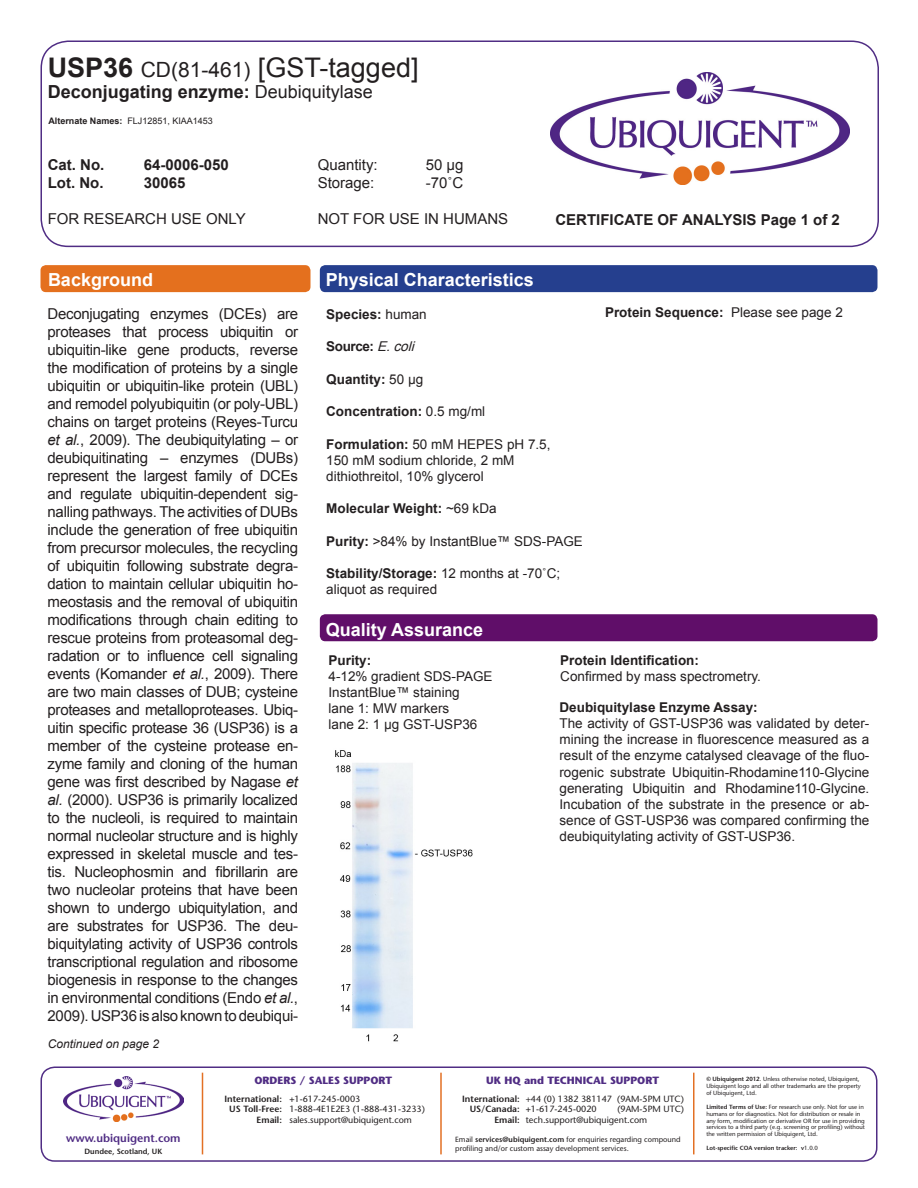
<style>
.page{position:relative;width:918px;height:1188px;background:#fff}
.page>*{position:absolute;margin:0;border:0;box-sizing:border-box;transform-origin:0 0}
.t1{font:27px "Arial";color:#231f20}
.t2{font:700 18px "Arial";color:#fff}
.t3{font:700 18px "Arial";color:#231f20}
.t4{font:15px/18px "Arial";letter-spacing:-.01em;color:#231f20;text-align:justify}
.t5{font:700 15px "Arial";color:#231f20}
.t6{font:13.5px/16.2px "Arial";color:#231f20}
.t7{font:700 13.5px "Arial";color:#231f20}
.t8{font:italic 12px "Arial";color:#231f20}
.t9{font:600 11.4px "Stone Sans";color:#502d84}
.t10{font:700 10.5px "Stone Sans";color:#502d84}
.t11{font:9px/10.8px "Stone Sans";color:#231f20}
.t12{font:9px "Arial";color:#231f20}
.t13{font:600 9px "Stone Sans";color:#231f20}
.t14{font:7.5px/9px "Stone Sans";color:#231f20}
.t15{font:600 7.5px "Stone Sans";color:#231f20}
.t16{font:6px/6.9px "Stone Sans";color:#231f20}
.t17{font:600 6px "Stone Sans";color:#231f20}
.s1{font-weight:700}
.s2{font-size:21px}
.s3{font-weight:400}
.s4{font-style:italic}
.s5{font-weight:400;font-style:italic}
.s6{font-weight:600}
</style>
<div class="page">
<div style="left:40px;top:40px;width:839px;height:207px;border:2px solid #502d84;border-radius:27px"></div>
<img style="left:550px;top:73px;width:299px;height:112px">
<div style="left:40px;top:1066px;width:838px;height:96px;border:2px solid #502d84;border-radius:14px"></div>
<hr style="left:202px;top:1073px;width:1px;height:81px;background:#e37024">
<hr style="left:440px;top:1073px;width:2px;height:81px;background:#e37024">
<hr style="left:693px;top:1073px;width:1px;height:81px;background:#e37024">
<img style="left:64px;top:1077px;width:120px;height:44px">
<div style="left:41px;top:265px;width:269px;height:27px;background:#e4701e;border-radius:5px"></div>
<div style="left:320px;top:265px;width:557px;height:27px;background:#253f8e;border-radius:5px"></div>
<div style="left:320px;top:614px;width:557px;height:27px;background:#600e69;border-radius:5px"></div>
<img style="left:335px;top:750px;width:138px;height:292px">
<p class="t1" style="left:48px;top:49px;width:372px"><span class="s1">USP36</span> <span class="s2">CD(81-461)</span> [GST-tagged]</p>
<p class="t3" style="left:48px;top:80px;width:327px">Deconjugating enzyme: <span class="s3">Deubiquitylase</span></p>
<p class="t12" style="left:48px;top:115px;width:166px"><span class="s1">Alternate Names:</span> FLJ12851, KIAA1453</p>
<p class="t5" style="left:48px;top:155px;width:58px">Cat. No.</p>
<p class="t5" style="left:144px;top:155px;width:87px">64-0006-050</p>
<p class="t4" style="left:318px;top:156px;width:62px">Quantity:</p>
<p class="t4" style="left:426px;top:156px;width:39px">50 µg</p>
<p class="t5" style="left:48px;top:173px;width:57px">Lot. No.</p>
<p class="t5" style="left:144px;top:173px;width:43px">30065</p>
<p class="t4" style="left:318px;top:174px;width:58px">Storage:</p>
<p class="t4" style="left:426px;top:174px;width:39px">-70˚C</p>
<p class="t4" style="left:48px;top:210px;width:200px">FOR RESEARCH USE ONLY</p>
<p class="t4" style="left:318px;top:210px;width:192px">NOT FOR USE IN HUMANS</p>
<p class="t2" style="left:48px;top:268px;width:107px">Background</p>
<p class="t2" style="left:326px;top:268px;width:210px">Physical Characteristics</p>
<p class="t5" style="left:555px;top:210px;width:286px">CERTIFICATE OF ANALYSIS Page 1 of 2</p>
<p class="t4" style="left:48px;top:305px;width:252px">Deconjugating enzymes (DCEs) are proteases that process ubiquitin or ubiquitin-like gene products, reverse the modification of proteins by a single ubiquitin or ubiquitin-like protein (UBL) and remodel polyubiquitin (or poly-UBL) chains on target proteins (Reyes-Turcu <span class="s4">et al.</span>, 2009). The deubiquitylating – or deubiquitinating – enzymes (DUBs) represent the largest family of DCEs and regulate ubiquitin-dependent sig&shy;nalling pathways. The activities of DUBs include the generation of free ubiquitin from precursor molecules, the recycling of ubiquitin following substrate degra&shy;dation to maintain cellular ubiquitin ho&shy;meostasis and the removal of ubiquitin modifications through chain editing to rescue proteins from proteasomal deg&shy;radation or to influence cell signaling events (Komander <span class="s4">et al.</span>, 2009). There are two main classes of DUB; cysteine proteases and metalloproteases. Ubiq&shy;uitin specific protease 36 (USP36) is a member of the cysteine protease en&shy;zyme family and cloning of the human gene was first described by Nagase <span class="s4">et al.</span> (2000). USP36 is primarily localized to the nucleoli, is required to maintain normal nucleolar structure and is highly expressed in skeletal muscle and tes&shy;tis. Nucleophosmin and fibrillarin are two nucleolar proteins that have been shown to undergo ubiquitylation, and are substrates for USP36. The deu&shy;biquitylating activity of USP36 controls transcriptional regulation and ribosome biogenesis in response to the changes in environmental conditions (Endo <span class="s4">et al.</span>, 2009). USP36 is also known to deubiqui-</p>
<p class="t8" style="left:48px;top:1036px;width:113px">Continued on page 2</p>
<p class="t7" style="left:326px;top:305px;width:102px">Species: <span class="s3">human</span></p>
<p class="t7" style="left:326px;top:338px;width:94px">Source: <span class="s5">E.coli</span></p>
<p class="t7" style="left:326px;top:370px;width:99px">Quantity: <span class="s3">50 μg</span></p>
<p class="t7" style="left:326px;top:403px;width:161px">Concentration: <span class="s3">0.5 mg/ml</span></p>
<p class="t6" style="left:326px;top:436px;width:226px"><span class="s1">Formulation:</span> 50 mM HEPES pH 7.5,<br>150 mM sodium chloride, 2 mM dithiothreitol, 10% glycerol</p>
<p class="t7" style="left:326px;top:500px;width:172px">Molecular Weight: <span class="s3">~69 kDa</span></p>
<p class="t6" style="left:326px;top:533px;width:258px"><span class="s1">Purity:</span> &gt;84% by InstantBlue™ SDS-PAGE</p>
<p class="t6" style="left:326px;top:566px;width:236px"><span class="s1">Stability/Storage:</span> 12 months at -70˚C; aliquot as required</p>
<p class="t2" style="left:326px;top:617px;width:159px">Quality Assurance</p>
<p class="t7" style="left:605px;top:304px;width:239px">Protein Sequence: <span class="s3">Please see page 2</span></p>
<p class="t7" style="left:560px;top:651px;width:140px">Protein Identification:</p>
<p class="t6" style="left:560px;top:668px;width:202px">Confirmed by mass spectrometry.</p>
<p class="t7" style="left:328px;top:651px;width:44px">Purity:</p>
<p class="t6" style="left:328px;top:668px;width:166px">4-12% gradient SDS-PAGE</p>
<p class="t6" style="left:328px;top:684px;width:133px">InstantBlue™ staining</p>
<p class="t6" style="left:328px;top:700px;width:150px">lane 1: MW markers lane 2: 1 µg GST-USP36</p>
<p class="t7" style="left:560px;top:698px;width:200px">Deubiquitylase Enzyme Assay:</p>
<p class="t6" style="left:560px;top:715px;width:311px;text-align:justify">The activity of GST-USP36 was validated by deter&shy;mining the increase in fluorescence measured as a result of the enzyme catalysed cleavage of the fluo&shy;rogenic substrate Ubiquitin-Rhodamine110-Glycine generating Ubiquitin and Rhodamine110-Glycine.<br>Incubation of the substrate in the presence or ab&shy;sence of GST-USP36 was compared confirming the deubiquitylating activity of GST-USP36.</p>
<p class="t9" style="left:66px;top:1131px;width:116px">www.ubiquigent.com</p>
<p class="t15" style="left:85px;top:1147px;width:79px">Dundee, Scotland, UK</p>
<p class="t10" style="left:254px;top:1074px;width:139px">ORDERS / SALES SUPPORT</p>
<p class="t13" style="left:224px;top:1093px;width:138px">International: +<span class="s3">1-617-245-0003</span></p>
<p class="t11" style="left:229px;top:1104px;width:197px"><span class="s6">US Toll-Free:</span> 1-888-4E1E2E3 (1-888-431-3233)</p>
<p class="t11" style="left:257px;top:1115px;width:157px"><span class="s6">Email:</span> sales.support@ubiquigent.com</p>
<p class="t10" style="left:486px;top:1074px;width:174px">UK HQ and TECHNICAL SUPPORT</p>
<p class="t11" style="left:470px;top:1093px;width:216px;text-indent:-8px"><span class="s6">International:</span> +44 (0) 1382 381147 (9AM-5PM UTC)<br><span class="s6">US/Canada: +</span>1-617-245-0020</p>
<p class="t11" style="left:494px;top:1104px;width:191px;text-indent:123px">(9AM-5PM UTC)<br><span class="s6">Email:</span> tech.support@ubiquigent.com</p>
<p class="t14" style="left:455px;top:1134px;width:227px">Email <span class="s6">services@ubiquigent.com</span> for enquiries regarding compound profiling and/or custom assay development services.</p>
<p class="t16" style="left:706px;top:1076px;width:156px"><span class="s6">© Ubiquigent 2012</span>. Unless otherwise noted, Ubiquigent,<br>Ubiquigent logo and all other trademarks are the property of Ubiquigent, Ltd.</p>
<p class="t16" style="left:706px;top:1103px;width:160px"><span class="s6">Limited Terms of Use:</span> For research use only. Not for use in humans or for diagnostics. Not for distribution or resale in any form, modification or derivative OR for use in providing services to a third party (e.g. screening or profiling) without the written permission of Ubiquigent, Ltd.</p>
<p class="t17" style="left:706px;top:1144px;width:113px">Lot-specific COA version tracker: v<span class="s3">1.0.0</span></p>
</div>
